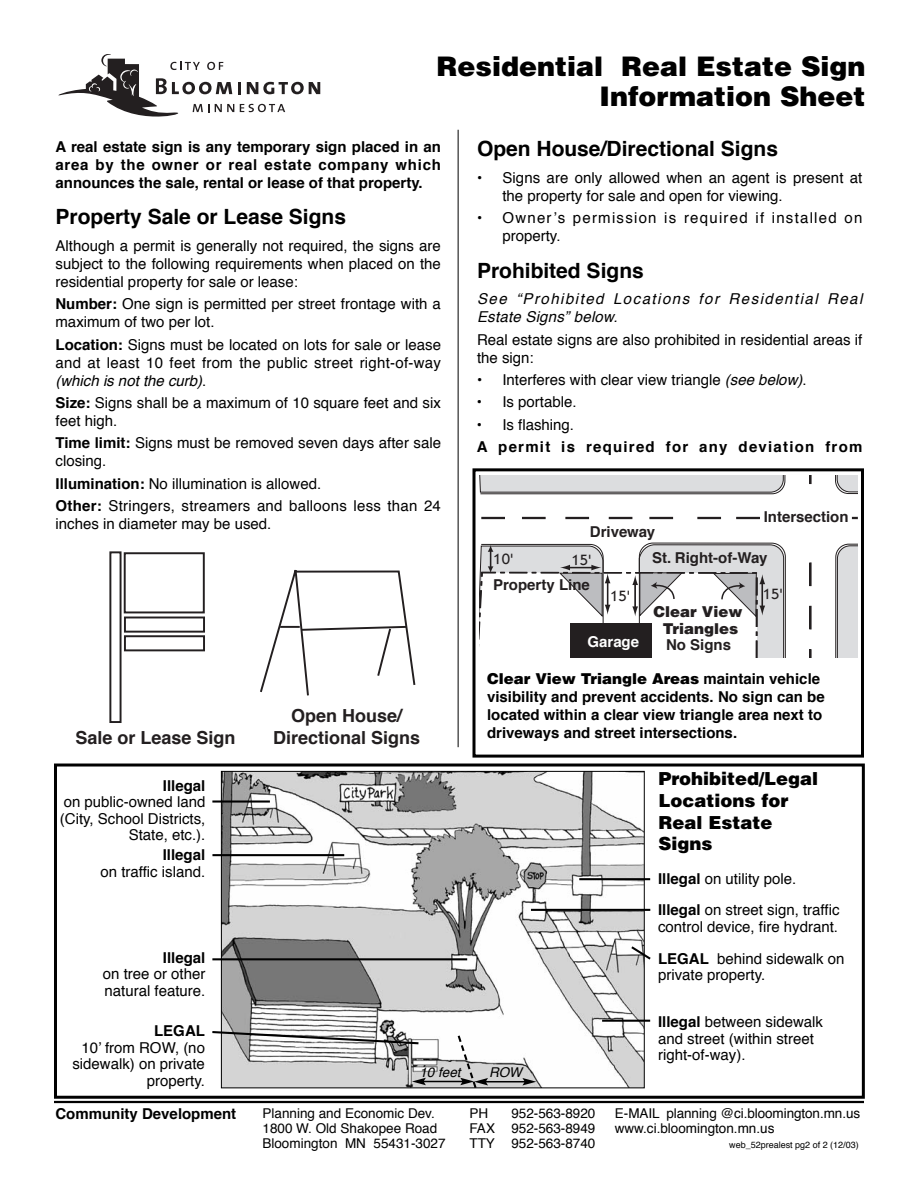
<style>
.page{position:relative;width:918px;height:1188px;background:#fff}
.page>*{position:absolute;margin:0;border:0;box-sizing:border-box;transform-origin:0 0}
.t1{font:900 27px/30px "Helvetica";color:#000;text-align:right}
.t2{font:700 21px "Helvetica";color:#000}
.t3{font:900 18px/21.6px "Helvetica";color:#000}
.t4{font:700 18px "Helvetica";color:#231f20}
.t5{font:15px/18px "Helvetica";color:#000}
.t6{font:700 15px/18px "Helvetica";color:#000;text-align:justify}
.t7{font:15px/22.4px "Helvetica";letter-spacing:.02em;color:#000}
.t8{font:italic 15px/18px "Helvetica";color:#000}
.t9{font:700 15px "Helvetica";color:#231f20}
.t10{font:15px/18px "Helvetica";letter-spacing:.085em;color:#000}
.t11{font:700 15px "Helvetica";letter-spacing:.085em;color:#000}
.t12{font:900 15px/16.5px "Helvetica";color:#231f20;text-align:center}
.t13{font:500 15px "Itc Kabel";color:#231f20}
.t14{font:700 15px "Helvetica";color:#fff}
.t15{font:13.5px/15px "Helvetica";color:#000}
.t16{font:italic 13.5px "Helvetica";color:#000}
.t17{font:9px "Helvetica";color:#000}
.s1{font-weight:700}
.s2{font-style:italic}
.s3{font-weight:900}
</style>
<div class="page">
<svg style="left:59px;top:54px;width:261px;height:62px"></svg>
<hr style="left:54px;top:1101px;width:810px;height:2px;background:#000">
<hr style="left:458px;top:130px;width:1px;height:617px;background:#000">
<div style="left:472px;top:468px;width:392px;height:290px;border:3px solid #000"></div>
<svg style="left:835px;top:543px;width:22px;height:115px;background:#cbccce"></svg>
<svg style="left:835px;top:475px;width:22px;height:19px"></svg>
<svg style="left:479px;top:475px;width:307px;height:20px;background:#cacbcd"></svg>
<div style="left:650px;top:517px;width:23px;height:2px;border:1px solid #231f20"></div>
<div style="left:737px;top:517px;width:23px;height:2px;border:1px solid #231f20"></div>
<div style="left:698px;top:517px;width:23px;height:2px;border:1px solid #231f20"></div>
<svg style="left:810px;top:563px;width:1px;height:23px"></svg>
<svg style="left:810px;top:606px;width:1px;height:23px"></svg>
<div style="left:522px;top:517px;width:23px;height:2px;border:1px solid #231f20"></div>
<div style="left:609px;top:517px;width:23px;height:2px;border:1px solid #231f20"></div>
<div style="left:566px;top:517px;width:23px;height:2px;border:1px solid #231f20"></div>
<div style="left:482px;top:517px;width:23px;height:2px;border:1px solid #231f20"></div>
<svg style="left:479px;top:542px;width:307px;height:116px"></svg>
<div style="left:54px;top:764px;width:811px;height:335px;border:3px solid #000"></div>
<img style="left:223px;top:773px;width:420px;height:313px">
<div style="left:221px;top:771px;width:424px;height:317px;border:1px solid #000"></div>
<hr style="left:212px;top:800px;width:58px;height:3px;background:#000">
<hr style="left:212px;top:958px;width:255px;height:2px;background:#000">
<hr style="left:531px;top:909px;width:119px;height:2px;background:#000">
<hr style="left:602px;top:1020px;width:48px;height:2px;background:#000">
<hr style="left:579px;top:878px;width:71px;height:2px;background:#000">
<svg style="left:212px;top:1030px;width:209px;height:15px"></svg>
<hr style="left:423px;top:1081px;width:40px;height:1px;background:#000">
<svg style="left:412px;top:1078px;width:14px;height:7px"></svg>
<hr style="left:485px;top:1081px;width:40px;height:1px;background:#000">
<svg style="left:522px;top:1078px;width:14px;height:7px"></svg>
<hr style="left:212px;top:854px;width:132px;height:2px;background:#000">
<svg style="left:260px;top:569px;width:156px;height:127px"></svg>
<div style="left:109px;top:551px;width:13px;height:172px;border:2px solid #231f20"></div>
<div style="left:124px;top:552px;width:81px;height:61px;border:2px solid #231f20"></div>
<div style="left:124px;top:617px;width:81px;height:16px;border:2px solid #231f20"></div>
<div style="left:124px;top:635px;width:81px;height:16px;border:2px solid #231f20"></div>
<svg style="left:629px;top:944px;width:22px;height:18px"></svg>
<svg style="left:456px;top:1033px;width:32px;height:56px"></svg>
<h1 class="t1" style="left:437px;top:51px;width:430px">Residential Real Estate Sign<br>Information Sheet</h1>
<p class="t6" style="left:56px;top:138px;width:387px">A real estate sign is any temporary sign placed in an area by the owner or real estate company which announces the sale, rental or lease of that property.</p>
<h2 class="t2" style="left:56px;top:208px;width:292px">Property Sale or Lease Signs</h2>
<p class="t5" style="left:56px;top:238px;width:387px;text-align:justify">Although a permit is generally not required, the signs are subject to the following requirements when placed on the residential property for sale or lease:</p>
<p class="t5" style="left:56px;top:296px;width:387px"><span class="s1">Number:</span> One sign is permitted per street frontage with a maximum of two per lot.</p>
<p class="t5" style="left:56px;top:337px;width:387px;text-align:justify"><span class="s1">Location:</span> Signs must be located on lots for sale or lease and at least 10 feet from the public street right-of-way <span class="s2">(which is not the curb)</span>.</p>
<p class="t5" style="left:56px;top:395px;width:387px"><span class="s1">Size:</span> Signs shall be a maximum of 10 square feet and six feet high.</p>
<p class="t5" style="left:56px;top:435px;width:387px"><span class="s1">Time limit:</span> Signs must be removed seven days after sale closing.</p>
<p class="t7" style="left:56px;top:473px;width:387px"><span class="s1">Illumination:</span> No illumination is allowed.<br><span class="s1">Other:</span> Stringers, streamers and balloons less than 24</p>
<p class="t5" style="left:56px;top:516px;width:217px">inches in diameter may be used.</p>
<p class="t4" style="left:291px;top:709px;width:113px">Open House/</p>
<p class="t4" style="left:76px;top:730px;width:162px">Sale or Lease Sign</p>
<p class="t4" style="left:273px;top:730px;width:149px">Directional Signs</p>
<p class="t6" style="left:163px;top:777px;width:44px">Illegal</p>
<p class="t5" style="left:60px;top:795px;width:147px;line-height:16.5px;text-align:right">on public-owned land (City, School Districts,<br>State, etc.).</p>
<p class="t6" style="left:163px;top:847px;width:44px">Illegal</p>
<p class="t5" style="left:100px;top:864px;width:106px">on traffic island.</p>
<h2 class="t2" style="left:477px;top:140px;width:303px">Open House/Directional Signs</h2>
<p class="t5" style="left:502px;top:169px;width:361px;text-indent:-25px">• Signs are only allowed when an agent is present at the property for sale and open for viewing.</p>
<p class="t10" style="left:502px;top:210px;width:361px;text-indent:-25px">• Owner’s permission is required if installed on property.</p>
<h2 class="t2" style="left:477px;top:262px;width:168px">Prohibited Signs</h2>
<p class="t8" style="left:477px;top:291px;width:390px">See “Prohibited Locations for Residential Real<br>Estate Signs” below.</p>
<p class="t5" style="left:477px;top:332px;width:387px">Real estate signs are also prohibited in residential areas if the sign:</p>
<p class="t5" style="left:477px;top:372px;width:331px">• Interferes with clear view triangle <span class="s2">(see below)</span>.</p>
<p class="t5" style="left:477px;top:394px;width:101px">• Is portable.</p>
<p class="t5" style="left:477px;top:417px;width:99px">• Is flashing.</p>
<p class="t11" style="left:477px;top:440px;width:387px">A permit is required for any deviation from</p>
<p class="t9" style="left:590px;top:525px;width:67px">Driveway</p>
<p class="t9" style="left:764px;top:510px;width:86px">Intersection</p>
<p class="t13" style="left:493px;top:550px;width:22px">10'</p>
<p class="t13" style="left:571px;top:551px;width:22px">15'</p>
<p class="t9" style="left:652px;top:551px;width:117px">St. Right-of-Way</p>
<p class="t13" style="left:610px;top:587px;width:22px">15'</p>
<p class="t13" style="left:763px;top:585px;width:22px">15'</p>
<p class="t9" style="left:493px;top:578px;width:98px">Property Line</p>
<p class="t14" style="left:588px;top:635px;width:53px">Garage</p>
<p class="t12" style="left:654px;top:603px;width:90px">Clear View<br>Triangles</p>
<p class="t9" style="left:666px;top:639px;width:67px">No Signs</p>
<p class="t6" style="left:487px;top:671px;width:339px;text-align:left"><span class="s3">Clear View Triangle Areas</span> maintain vehicle visibility and prevent accidents. No sign can be located within a clear view triangle area next to driveways and street intersections.</p>
<p class="t3" style="left:659px;top:768px;width:161px">Prohibited/Legal<br>Locations for<br>Real Estate<br>Signs</p>
<p class="t5" style="left:658px;top:871px;width:140px"><span class="s1">Illegal</span> on utility pole.</p>
<p class="t6" style="left:163px;top:950px;width:44px">Illegal</p>
<p class="t5" style="left:103px;top:967px;width:104px;line-height:16.5px">on tree or other natural feature.</p>
<p class="t6" style="left:154px;top:1023px;width:52px">LEGAL</p>
<p class="t5" style="left:72px;top:1040px;width:134px;line-height:16.5px;text-align:right">10’ from ROW, (no sidewalk) on private property.</p>
<p class="t16" style="left:419px;top:1067px;width:46px">10 feet</p>
<p class="t16" style="left:489px;top:1067px;width:37px">ROW</p>
<p class="t5" style="left:658px;top:903px;width:183px;line-height:16.5px"><span class="s1">Illegal</span> on street sign, traffic control device, fire hydrant.</p>
<p class="t5" style="left:658px;top:951px;width:188px;line-height:16.5px"><span class="s1">LEGAL</span> behind sidewalk on private property.</p>
<p class="t5" style="left:658px;top:1015px;width:167px;line-height:16.5px"><span class="s1">Illegal</span> between sidewalk and street (within street right-of-way).</p>
<p class="t6" style="left:55px;top:1106px;width:182px">Community Development</p>
<p class="t15" style="left:262px;top:1107px;width:185px">Planning and Economic Dev.<br>1800 W. Old Shakopee Road<br>Bloomington MN 55431-3027</p>
<p class="t15" style="left:469px;top:1107px;width:20px">PH</p>
<p class="t15" style="left:469px;top:1107px;width:127px;text-align:justify;text-indent:42px">952-563-8920<br>FAX 952-563-8949<br>TTY 952-563-8740</p>
<p class="t15" style="left:615px;top:1107px;width:247px">E-MAIL planning @ci.bloomington.mn.us www.ci.bloomington.mn.us</p>
<p class="t17" style="left:729px;top:1141px;width:131px">web_52prealest pg2 of 2 (12/03)</p>
</div>
